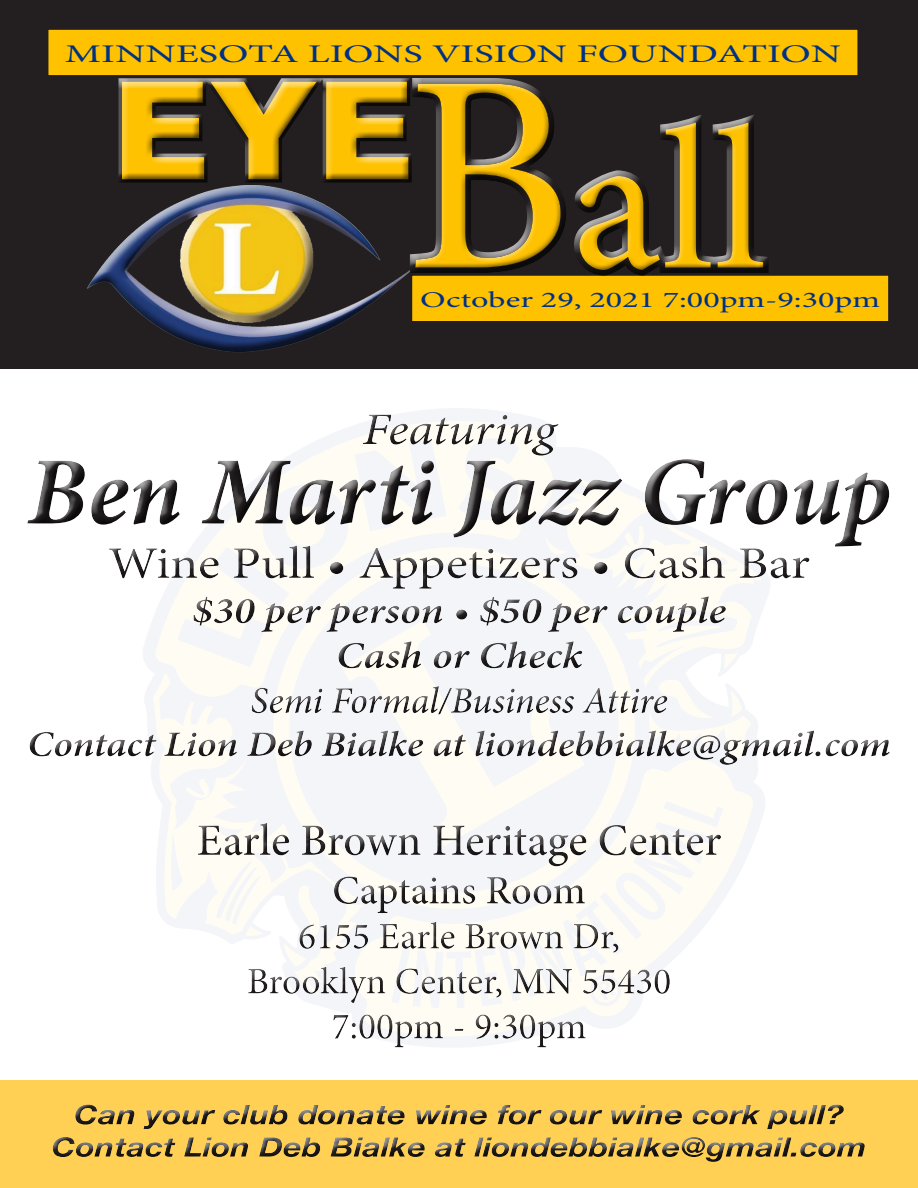
<style>
.page{position:relative;width:918px;height:1188px;background:#fff}
.page>*{position:absolute;margin:0;border:0;box-sizing:border-box;transform-origin:0 0}
.t1{font:900 136.2px "Arial";color:#fec200}
.t2{font:25.5px "Minion Pro";color:#003186;scale:1.6 1}
.t3{font:22.5px "Minion Pro";color:#003186;scale:1.52 1}
.s1{font-family:"Minion Pro";font-weight:400;font-size:203.7px}
</style>
<div class="page">
<div style="left:0;top:1080px;width:918px;height:108px;background:#ffd053"></div>
<div style="left:45px;top:1097px;width:830px;height:72px;background:#231f20;opacity:.75"></div>
<div style="left:18px;top:407px;width:883px;height:652px;background:#231f20;opacity:.75"></div>
<div style="left:0;top:0;width:918px;height:369px;background:#231f20"></div>
<div style="left:411px;top:274px;width:479px;height:48px;background:#fec200"></div>
<div style="left:409px;top:273px;width:482px;height:51px;border:3px solid #231f20"></div>
<div style="left:83px;top:202px;width:339px;height:160px;background:#231f20;opacity:.75"></div>
<svg style="left:118px;top:78px;width:281px;height:195px"></svg>
<div style="left:399px;top:68px;width:378px;height:212px;background:#fff;opacity:.75"></div>
<div style="left:401px;top:88px;width:378px;height:198px;background:#231f20;opacity:.75"></div>
<div style="left:47px;top:28px;width:812px;height:48px;background:#fec200"></div>
<div style="left:46px;top:27px;width:814px;height:51px;border:3px solid #231f20"></div>
<p class="t2" style="left:65px;top:36px;width:486px">MINNESOTA LIONS VISION FOUNDATION</p>
<h1 class="t1" style="left:112px;top:32px;width:656px">EYE <span class="s1">all</span></h1>
<p class="t3" style="left:420px;top:284px;width:304px">October 29, 2021 7:00pm-9:30pm</p>
</div>
